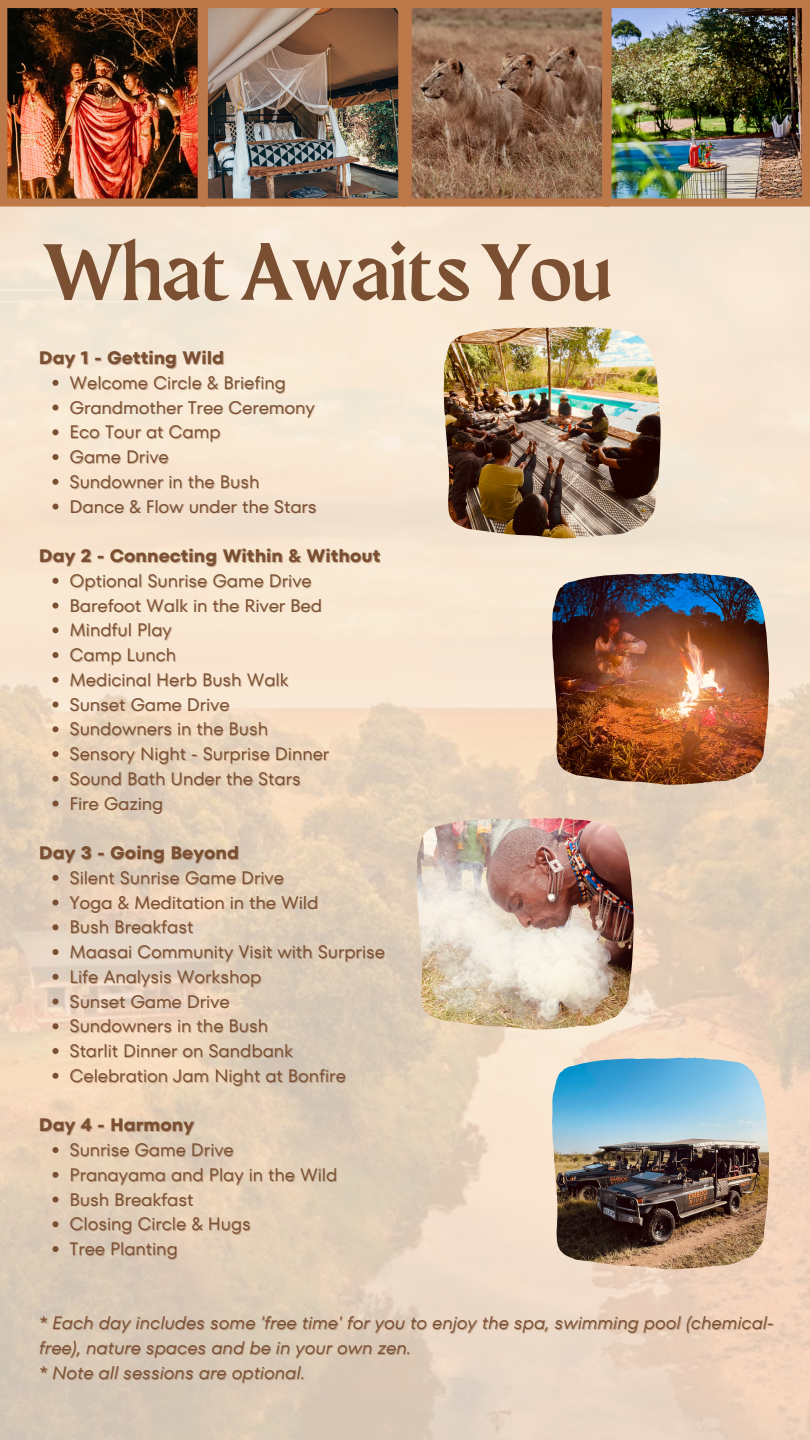
<style>
.page{position:relative;width:810px;height:1440px;background:#fff}
.page>*{position:absolute;margin:0;border:0;box-sizing:border-box;transform-origin:0 0}
.t1{font:80px "Maragsa Display";color:#7b5032}
.t2{font:18px/24.8px "TT Fors";color:#7b5032}
.t3{font:italic 18px/24.8px "TT Fors";color:#7b5032}
.t4{font:700 18px "TT Fors";color:#7b5032}
</style>
<div class="page">
<img style="left:0;top:207px;width:810px;height:1233px">
<hr style="left:0;top:289px;width:144px;height:2px;background:#f8ebdb">
<hr style="left:0;top:301px;width:144px;height:2px;background:#f8ebdb">
<img style="left:0;top:0;width:810px;height:207px">
<svg style="left:52px;top:380px;width:6px;height:6px"></svg>
<svg style="left:52px;top:405px;width:6px;height:6px"></svg>
<svg style="left:52px;top:429px;width:6px;height:6px"></svg>
<svg style="left:52px;top:454px;width:6px;height:6px"></svg>
<svg style="left:52px;top:479px;width:6px;height:6px"></svg>
<svg style="left:52px;top:504px;width:6px;height:6px"></svg>
<svg style="left:52px;top:578px;width:6px;height:6px"></svg>
<svg style="left:52px;top:603px;width:6px;height:6px"></svg>
<svg style="left:52px;top:627px;width:6px;height:6px"></svg>
<svg style="left:52px;top:652px;width:6px;height:6px"></svg>
<svg style="left:52px;top:677px;width:6px;height:6px"></svg>
<svg style="left:52px;top:702px;width:6px;height:6px"></svg>
<svg style="left:52px;top:726px;width:6px;height:6px"></svg>
<svg style="left:52px;top:751px;width:6px;height:6px"></svg>
<svg style="left:52px;top:776px;width:6px;height:6px"></svg>
<svg style="left:52px;top:801px;width:6px;height:6px"></svg>
<svg style="left:52px;top:875px;width:6px;height:6px"></svg>
<svg style="left:52px;top:900px;width:6px;height:6px"></svg>
<svg style="left:52px;top:924px;width:6px;height:6px"></svg>
<svg style="left:52px;top:949px;width:6px;height:6px"></svg>
<svg style="left:52px;top:974px;width:6px;height:6px"></svg>
<svg style="left:52px;top:999px;width:6px;height:6px"></svg>
<svg style="left:52px;top:1023px;width:6px;height:6px"></svg>
<svg style="left:52px;top:1048px;width:6px;height:6px"></svg>
<svg style="left:52px;top:1073px;width:6px;height:6px"></svg>
<svg style="left:52px;top:1147px;width:6px;height:6px"></svg>
<svg style="left:52px;top:1172px;width:6px;height:6px"></svg>
<svg style="left:52px;top:1197px;width:6px;height:6px"></svg>
<svg style="left:52px;top:1221px;width:6px;height:6px"></svg>
<svg style="left:52px;top:1246px;width:6px;height:6px"></svg>
<img style="left:444px;top:327px;width:216px;height:211px">
<img style="left:552px;top:573px;width:217px;height:212px">
<img style="left:417px;top:818px;width:216px;height:211px">
<img style="left:552px;top:1057px;width:217px;height:212px">
<h1 class="t1" style="left:44px;top:238px;width:570px">WhatAwaitsYou</h1>
<p class="t4" style="left:39px;top:345px;width:187px">Day 1 - Getting Wild</p>
<p class="t2" style="left:70px;top:370px;width:249px">Welcome Circle &amp; Briefing<br>Grandmother Tree Ceremony<br>Eco Tour at Camp<br>Game Drive<br>Sundowner in the Bush<br>Dance &amp; Flow under the Stars</p>
<p class="t4" style="left:39px;top:543px;width:343px">Day 2 - Connecting Within &amp; Without</p>
<p class="t2" style="left:70px;top:568px;width:261px">Optional Sunrise Game Drive<br>Barefoot Walk in the River Bed<br>Mindful Play<br>Camp Lunch<br>Medicinal Herb Bush Walk<br>Sunset Game Drive<br>Sundowners in the Bush<br>Sensory Night - Surprise Dinner<br>Sound Bath Under the Stars<br>Fire Gazing</p>
<p class="t4" style="left:39px;top:840px;width:202px">Day 3 - Going Beyond</p>
<p class="t2" style="left:70px;top:865px;width:317px">Silent Sunrise Game Drive<br>Yoga &amp; Meditation in the Wild<br>Bush Breakfast<br>Maasai Community Visit with Surprise<br>Life Analysis Workshop<br>Sunset Game Drive<br>Sundowners in the Bush<br>Starlit Dinner on Sandbank<br>Celebration Jam Night at Bonfire</p>
<p class="t4" style="left:39px;top:1112px;width:157px">Day 4 - Harmony</p>
<p class="t2" style="left:70px;top:1137px;width:269px">Sunrise Game Drive<br>Pranayama and Play in the Wild<br>Bush Breakfast<br>Closing Circle &amp; Hugs<br>Tree Planting</p>
<p class="t3" style="left:39px;top:1311px;width:736px">* Each day includes some 'free time' for you to enjoy the spa, swimming pool (chemical&shy;free), nature spaces and be in your own zen.<br>* Note all sessions are optional.</p>
</div>
